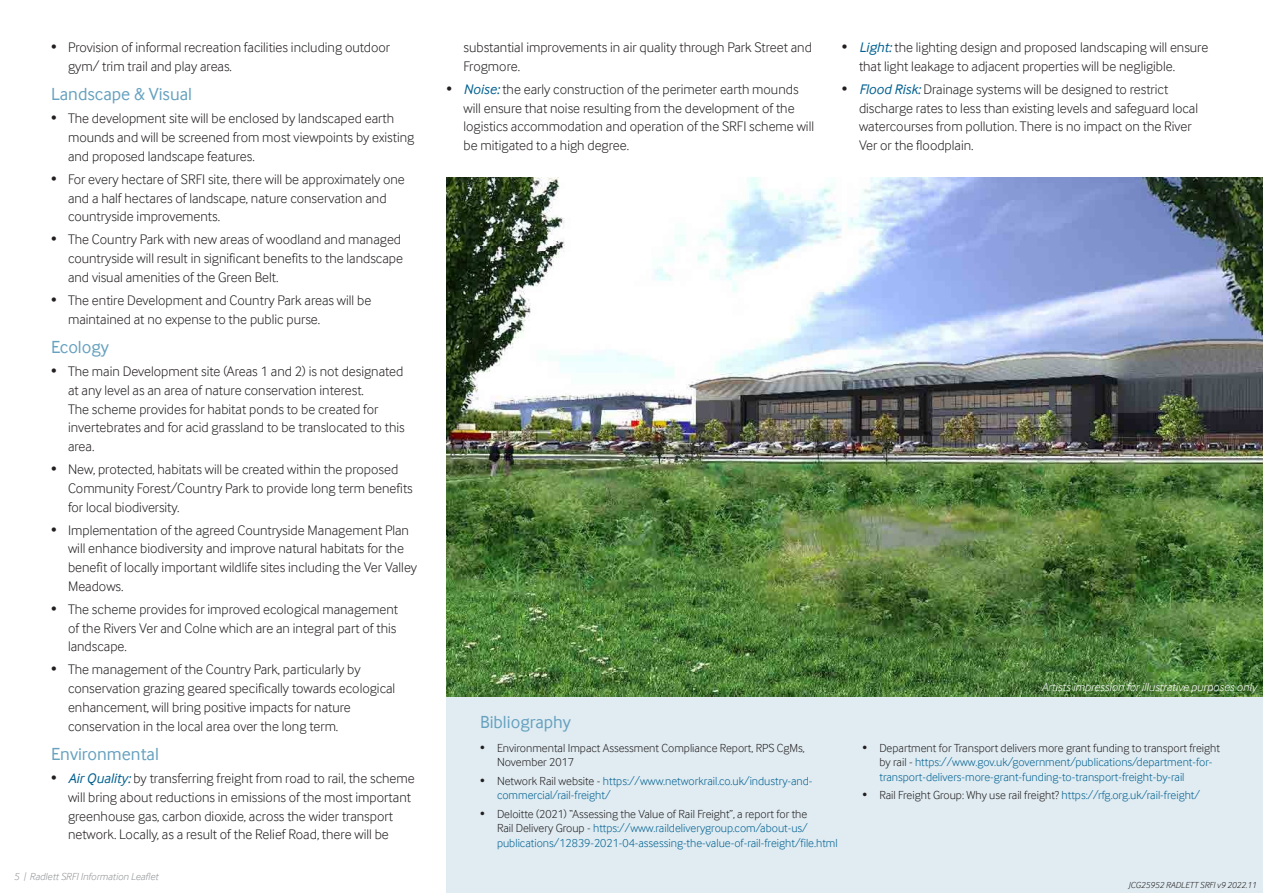
<style>
.page{position:relative;width:1263px;height:893px;background:#fff}
.page>*{position:absolute;margin:0;border:0;box-sizing:border-box;transform-origin:0 0}
.sub_sub{font:18px "Inter Face";color:#66a1bf}
.t1{font:300 14.25px/18.8px "Inter Face";color:#231f20}
.t2{font:300 12px/14.4px "Inter Face";color:#036191}
.t3{font:300 12px/14.4px "Inter Face";color:#231f20}
.t4{font:italic 300 12px "Inter Face";color:#fff}
.t5{font:italic 300 10.5px "Inter Face";color:#939598}
.t6{font:italic 300 9px "Inter Face";color:#231f20}
.s1{font-weight:400;font-style:italic;color:#036191}
.s2{color:#231f20}
.s3{color:#036191}
</style>
<div class="page">
<div style="left:446px;top:697px;width:817px;height:196px;background:#e0ecf2"></div>
<img style="left:446px;top:177px;width:817px;height:520px">
<p class="t1" style="left:68px;top:38px;width:324px;text-indent:-17px">• Provision of informal recreation facilities including outdoor gym/ trim trail and play areas.</p>
<p class="sub_sub" style="left:51px;top:84px;width:142px">Landscape &amp; Visual</p>
<p class="t1" style="left:68px;top:109px;width:348px;text-indent:-17px">• The development site will be enclosed by landscaped earth mounds and will be screened from most viewpoints by existing and proposed landscape features.</p>
<p class="t1" style="left:68px;top:170px;width:338px;text-indent:-17px">• For every hectare of SRFI site, there will be approximately one and a half hectares of landscape, nature conservation and countryside improvements.</p>
<p class="t1" style="left:68px;top:230px;width:336px;text-indent:-17px">• The Country Park with new areas of woodland and managed countryside will result in significant benefits to the landscape and visual amenities of the Green Belt.</p>
<p class="t1" style="left:68px;top:291px;width:305px;text-indent:-17px">• The entire Development and Country Park areas will be maintained at no expense to the public purse.</p>
<p class="sub_sub" style="left:51px;top:337px;width:59px">Ecology</p>
<p class="t1" style="left:68px;top:362px;width:338px;text-indent:-17px">• The main Development site (Areas 1 and 2) is not designated at any level as an area of nature conservation interest.<br>The scheme provides for habitat ponds to be created for invertebrates and for acid grassland to be translocated to this area.</p>
<p class="t1" style="left:68px;top:460px;width:346px;text-indent:-17px">• New, protected, habitats will be created within the proposed<br>Community Forest/Country Park to provide long term benefits for local biodiversity.</p>
<p class="t1" style="left:68px;top:520px;width:351px;text-indent:-17px">• Implementation of the agreed Countryside Management Plan will enhance biodiversity and improve natural habitats for the benefit of locally important wildlife sites including the Ver Valley Meadows.</p>
<p class="t1" style="left:68px;top:600px;width:332px;text-align:justify;text-indent:-17px">• The scheme provides for improved ecological management of the Rivers Ver and Colne which are an integral part of this landscape.</p>
<p class="t1" style="left:68px;top:660px;width:329px;text-indent:-17px">• The management of the Country Park, particularly by conservation grazing geared specifically towards ecological enhancement, will bring positive impacts for nature conservation in the local area over the long term.</p>
<p class="sub_sub" style="left:51px;top:744px;width:109px">Environmental</p>
<p class="t1" style="left:68px;top:769px;width:348px;text-indent:-17px">• <span class="s1">Air Quality:</span> by transferring freight from road to rail, the scheme will bring about reductions in emissions of the most important greenhouse gas, carbon dioxide, across the wider transport network. Locally, as a result of the Relief Road, there will be</p>
<p class="t5" style="left:14px;top:871px;width:146px">5 | Radlett SRFI Information Leaflet</p>
<p class="t1" style="left:463px;top:38px;width:350px">substantial improvements in air quality through Park Street and<br>Frogmore.</p>
<p class="t1" style="left:463px;top:80px;width:352px;text-indent:-17px">• <span class="s1">Noise:</span> the early construction of the perimeter earth mounds will ensure that noise resulting from the development of the logistics accommodation and operation of the SRFI scheme will be mitigated to a high degree.</p>
<p class="t1" style="left:859px;top:38px;width:351px;text-indent:-17px">• <span class="s1">Light:</span> the lighting design and proposed landscaping will ensure that light leakage to adjacent properties will be negligible.</p>
<p class="t1" style="left:859px;top:80px;width:341px;text-indent:-17px">• <span class="s1">Flood Risk:</span> Drainage systems will be designed to restrict discharge rates to less than existing levels and safeguard local watercourses from pollution. There is no impact on the River Ver or the floodplain.</p>
<p class="sub_sub" style="left:480px;top:711px;width:93px">Bibliography</p>
<p class="t4" style="left:1041px;top:680px;width:217px">Artists impression for illustrative purposes only</p>
<p class="t3" style="left:497px;top:740px;width:309px;text-indent:-17px">• Environmental Impact Assessment Compliance Report, RPS CgMs,<br>November 2017</p>
<p class="t2" style="left:497px;top:774px;width:317px;text-indent:-17px"><span class="s2">• Network Rail website -</span> https://www.networkrail.co.uk/industry-and&shy;commercial/rail-freight/</p>
<p class="t2" style="left:497px;top:807px;width:342px;text-indent:-17px"><span class="s2">• Deloitte (2021) “Assessing the Value of Rail Freight”, a report for the<br>Rail Delivery Group -</span> https://www.raildeliverygroup.com/about-us/ publications/12839-2021-04-assessing-the-value-of-rail-freight/file.html</p>
<p class="t2" style="left:879px;top:740px;width:342px;text-indent:-17px"><span class="s2">• Department for Transport delivers more grant funding to transport freight by rail -</span> https://www.gov.uk/government/publications/department-for&shy;transport-delivers-more-grant-funding-to-transport-freight-by-rail</p>
<p class="t3" style="left:862px;top:788px;width:339px">• Rail Freight Group: Why use rail freight? <span class="s3">https://rfg.org.uk/rail-freight/</span></p>
<p class="t6" style="left:1128px;top:879px;width:129px">JCG25952 RADLETT SRFI v9 2022.11</p>
</div>
